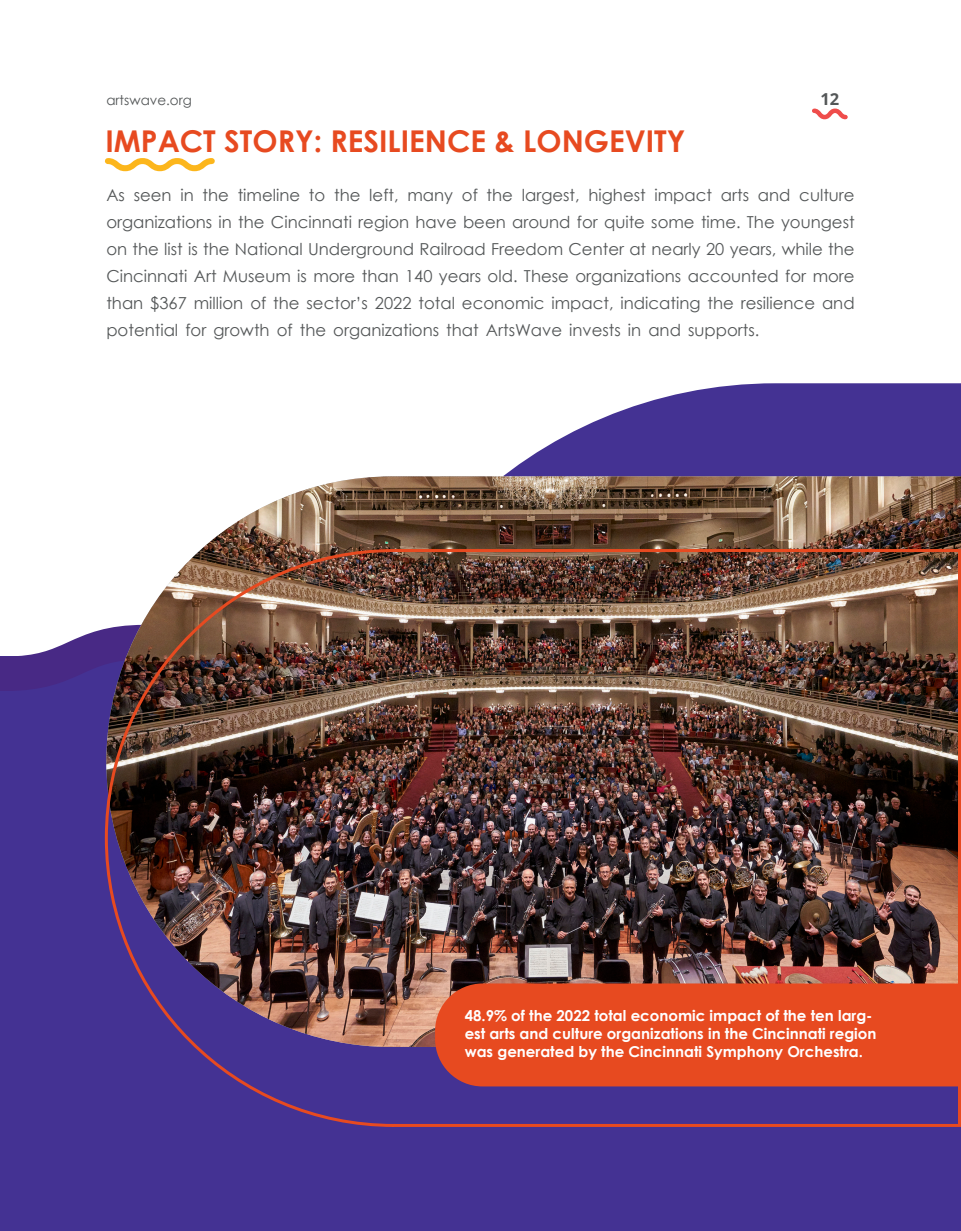
<style>
.page{position:relative;width:961px;height:1231px;background:#fff}
.page>*{position:absolute;margin:0;border:0;box-sizing:border-box;transform-origin:0 0}
.Big_Title{font:700 30px "Century Gothic";color:#e74a20}
.Subtitle{font:16.5px/27px "Century Gothic";color:#545758;text-align:justify}
.t1{font:700 16.5px "Open Sans";color:#545758}
.t2{font:700 15px/18px "Century Gothic";color:#fff}
.t3{font:13.5px "Century Gothic";color:#545758}
</style>
<div class="page">
<div style="left:0;top:656px;width:762px;height:575px;background:#443293"></div>
<svg style="left:503px;top:383px;width:458px;height:848px;fill:#443293"></svg>
<svg style="left:0;top:629px;width:103px;height:62px"></svg>
<img style="left:204px;top:476px;width:757px;height:71px">
<img style="left:103px;top:547px;width:858px;height:581px">
<svg style="left:812px;top:108px;width:36px;height:12px"></svg>
<svg style="left:104px;top:158px;width:111px;height:14px"></svg>
<p class="t3" style="left:106px;top:91px;width:87px">artswave.org</p>
<p class="t1" style="left:820px;top:87px;width:21px">12</p>
<p class="Big_Title" style="left:105px;top:118px;width:581px">IMPACT STORY: RESILIENCE &amp; LONGEVITY</p>
<p class="Subtitle" style="left:106px;top:181px;width:749px">As seen in the timeline to the left, many of the largest, highest impact arts and culture organizations in the Cincinnati region have been around for quite some time. The youngest on the list is the National Underground Railroad Freedom Center at nearly 20 years, while the Cincinnati Art Museum is more than 140 years old. These organizations accounted for more than $367 million of the sector’s 2022 total economic impact, indicating the resilience and potential for growth of the organizations that ArtsWave invests in and supports.</p>
<p class="t2" style="left:464px;top:1005px;width:413px">48.9% of the 2022 total economic impact of the ten larg&shy;est arts and culture organizations in the Cincinnati region was generated by the Cincinnati Symphony Orchestra.</p>
</div>
